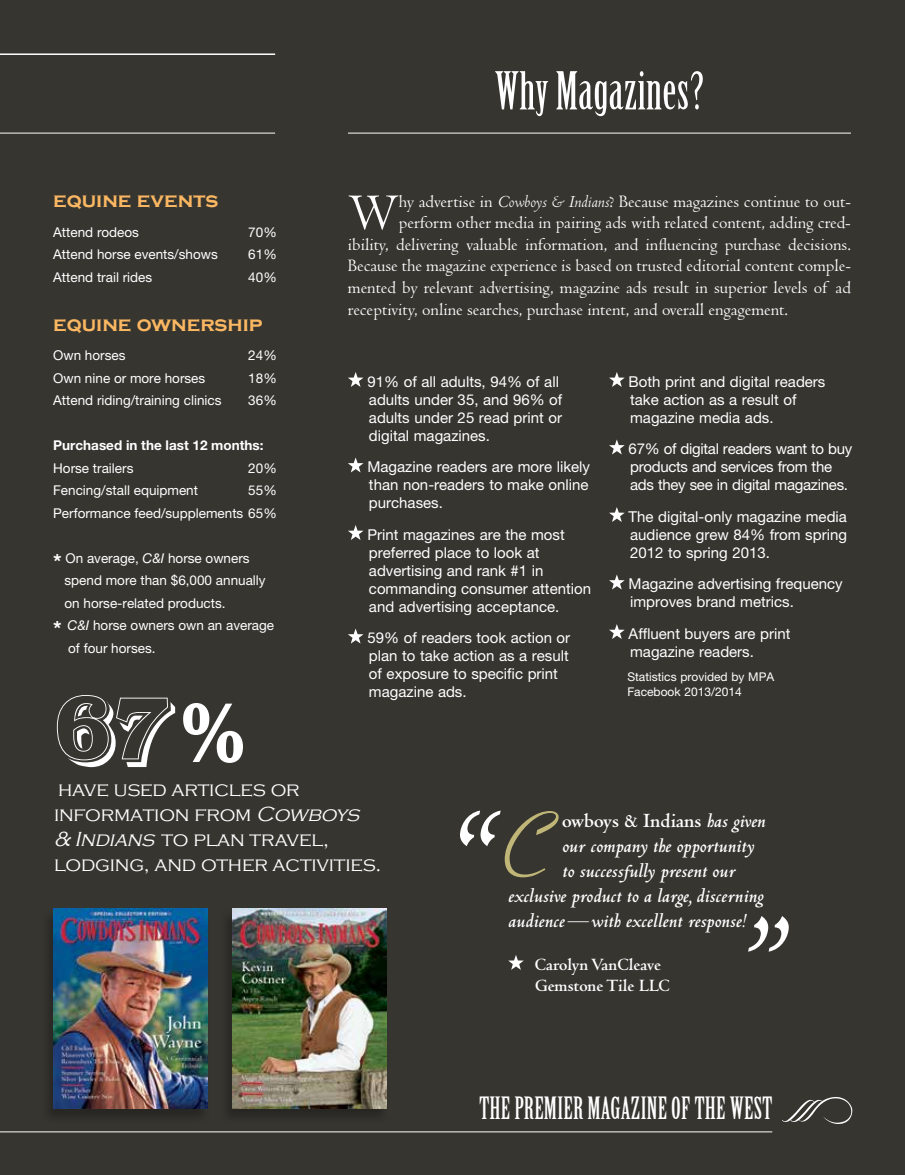
<style>
.page{position:relative;width:905px;height:1175px;background:#fff}
.page>*{position:absolute;margin:0;border:0;box-sizing:border-box;transform-origin:0 0}
.t1{font:600 93.45px "Aspire";color:#c0b678}
.t2{font:91.5px "Cameo Antique";color:#fff}
.t3{font:91.5px "Rosewood Fill";color:#fff}
.t4{font:52.05px "Centaur";color:#fff}
.t5{font:51px "Birch Std";letter-spacing:.01em;color:#fff}
.t6{font:30px "Birch Std";letter-spacing:.01em;color:#fff}
.t7{font:italic 700 21px "Centaur";color:#fff}
.t8{font:300 21px/25.2px "Copperplate Gothic";letter-spacing:-.01em;color:#fff}
.t9{font:700 21px "Copperplate Gothic";color:#fbb762}
.t10{font:700 21px "Centaur";color:#fff}
.t11{font:18px "Centaur";color:#fff}
.t12{font:700 18px/21.6px "Centaur";color:#fff}
.t13{font:15px/18px "Helvetica Neue";color:#fff}
.t14{font:15px/18px "Helvetica Neue";letter-spacing:-.02em;color:#fff}
.t15{font:13.5px/22.5px "Helvetica Neue";color:#fff;text-align:right}
.t16{font:700 13.5px "Helvetica Neue";color:#fff}
.t17{font:12px/14.4px "Helvetica Neue";color:#fff}
.s1{font-weight:700;font-size:21px}
.s2{font-style:italic}
</style>
<div class="page">
<div style="left:0;top:0;width:904px;height:1174px;background:#363530"></div>
<hr style="left:0;top:133px;width:275px;height:1px;background:#fff">
<hr style="left:0;top:53px;width:275px;height:2px;background:#fff">
<svg style="left:782px;top:1097px;width:70px;height:27px"></svg>
<hr style="left:0;top:1131px;width:772px;height:1px;background:#fff">
<hr style="left:348px;top:133px;width:502px;height:1px;background:#fff">
<svg style="left:348px;top:372px;width:15px;height:15px"></svg>
<svg style="left:348px;top:457px;width:15px;height:15px"></svg>
<svg style="left:348px;top:525px;width:15px;height:15px"></svg>
<svg style="left:348px;top:628px;width:15px;height:15px"></svg>
<svg style="left:609px;top:372px;width:15px;height:15px"></svg>
<svg style="left:609px;top:439px;width:15px;height:15px"></svg>
<svg style="left:609px;top:507px;width:15px;height:15px"></svg>
<svg style="left:609px;top:574px;width:15px;height:15px"></svg>
<svg style="left:609px;top:624px;width:15px;height:15px"></svg>
<div style="left:40px;top:908px;width:171px;height:216px;background:#000;opacity:.28"></div>
<img style="left:53px;top:908px;width:154px;height:200px">
<div style="left:219px;top:908px;width:170px;height:216px;background:#000;opacity:.28"></div>
<img style="left:232px;top:908px;width:154px;height:200px">
<svg style="left:460px;top:810px;width:40px;height:36px"></svg>
<svg style="left:508px;top:955px;width:15px;height:14px"></svg>
<svg style="left:748px;top:916px;width:40px;height:35px"></svg>
<h3 class="t9" style="left:53px;top:189px;width:167px">equine events</h3>
<p class="t15" style="left:53px;top:220px;width:87px">Attend rodeos</p>
<p class="t15" style="left:248px;top:220px;width:30px">70%</p>
<p class="t15" style="left:53px;top:243px;width:166px">Attend horse events/shows</p>
<p class="t15" style="left:248px;top:243px;width:30px">61%</p>
<p class="t15" style="left:53px;top:265px;width:101px">Attend trail rides</p>
<p class="t15" style="left:248px;top:265px;width:30px">40%</p>
<h3 class="t9" style="left:53px;top:312px;width:211px">equine ownership</h3>
<p class="t15" style="left:53px;top:344px;width:74px">Own horses</p>
<p class="t15" style="left:248px;top:344px;width:30px">24%</p>
<p class="t15" style="left:53px;top:366px;width:154px">Own nine or more horses</p>
<p class="t15" style="left:248px;top:366px;width:30px">18%</p>
<p class="t15" style="left:53px;top:389px;width:170px">Attend riding/training clinics</p>
<p class="t15" style="left:248px;top:389px;width:30px">36%</p>
<p class="t16" style="left:53px;top:437px;width:212px">Purchased in the last 12 months:</p>
<p class="t15" style="left:53px;top:456px;width:82px">Horse trailers</p>
<p class="t15" style="left:248px;top:456px;width:30px">20%</p>
<p class="t15" style="left:53px;top:479px;width:146px">Fencing/stall equipment</p>
<p class="t15" style="left:53px;top:479px;width:225px">55%<br>Performance feed/supplements 65%</p>
<p class="t15" style="left:53px;top:546px;width:198px"><span class="s1">*</span> On average, <span class="s2">C&amp;I</span> horse owners</p>
<p class="t15" style="left:64px;top:569px;width:203px">spend more than $6,000 annually</p>
<p class="t15" style="left:64px;top:591px;width:163px">on horse-related products.</p>
<p class="t15" style="left:53px;top:614px;width:222px"><span class="s1">*</span> <span class="s2">C&amp;I</span> horse owners own an average</p>
<p class="t15" style="left:68px;top:636px;width:89px">of four horses.</p>
<h2 class="t2" style="left:54px;top:683px;width:125px">67</h2>
<h3 class="t8" style="left:58px;top:776px;width:243px">have used articles or</h3>
<h2 class="t3" style="left:179px;top:683px;width:69px">%</h2>
<h3 class="t5" style="left:495px;top:62px;width:211px">Why Magazines?</h3>
<h3 class="t4" style="left:348px;top:184px;width:52px">W</h3>
<p class="t11" style="left:399px;top:191px;width:453px">hy advertise in <span class="s2">Cowboys &amp; Indians</span>? Because magazines continue to out-</p>
<p class="t11" style="left:399px;top:213px;width:453px">perform other media in pairing ads with related content, adding cred-</p>
<p class="t11" style="left:348px;top:234px;width:504px">ibility, delivering valuable information, and influencing purchase decisions.</p>
<p class="t11" style="left:348px;top:256px;width:504px">Because the magazine experience is based on trusted editorial content comple-</p>
<p class="t11" style="left:348px;top:278px;width:504px">mented by relevant advertising, magazine ads result in superior levels of ad</p>
<p class="t11" style="left:348px;top:299px;width:441px">receptivity, online searches, purchase intent, and overall engagement.</p>
<p class="t13" style="left:367px;top:372px;width:196px">91% of all adults, 94% of all adults under 35, and 96% of adults under 25 read print or digital magazines.</p>
<p class="t13" style="left:367px;top:458px;width:224px;text-align:justify">Magazine readers are more likely than non-readers to make online purchases.</p>
<p class="t13" style="left:367px;top:525px;width:225px">Print magazines are the most preferred place to look at advertising and rank #1 in commanding consumer attention and advertising acceptance.</p>
<p class="t13" style="left:367px;top:629px;width:204px">59% of readers took action or plan to take action as a result of exposure to specific print magazine ads.</p>
<p class="t13" style="left:628px;top:372px;width:198px">Both print and digital readers take action as a result of magazine media ads.</p>
<p class="t14" style="left:628px;top:440px;width:225px">67% of digital readers want to buy products and services from the ads they see in digital magazines.</p>
<p class="t13" style="left:628px;top:507px;width:220px;text-align:justify">The digital-only magazine media audience grew 84% from spring 2012 to spring 2013.</p>
<p class="t13" style="left:628px;top:575px;width:215px">Magazine advertising frequency improves brand metrics.</p>
<p class="t13" style="left:628px;top:624px;width:163px">Affluent buyers are print magazine readers.</p>
<p class="t17" style="left:627px;top:670px;width:148px">Statistics provided by MPA<br>Facebook 2013/2014</p>
<h3 class="t8" style="left:54px;top:802px;width:329px">information from <span class="s2">Cowboys &amp; Indians</span> to plan travel, lodging, and other activities.</h3>
<h1 class="t1" style="left:508px;top:802px;width:52px">C</h1>
<h3 class="t10" style="left:562px;top:809px;width:205px">owboys &amp; Indians <span class="s2">has given</span></h3>
<h3 class="t7" style="left:562px;top:834px;width:194px">our company the opportunity</h3>
<h3 class="t7" style="left:562px;top:860px;width:174px">to successfully present our</h3>
<h3 class="t7" style="left:508px;top:885px;width:257px">exclusive product to a large, discerning</h3>
<h3 class="t7" style="left:508px;top:910px;width:239px">audience—with excellent response!</h3>
<p class="t12" style="left:534px;top:954px;width:137px">Carolyn VanCleave<br>Gemstone Tile LLC</p>
<h3 class="t6" style="left:479px;top:1091px;width:294px">THE PREMIER MAGAZINE OF THE WEST</h3>
</div>
